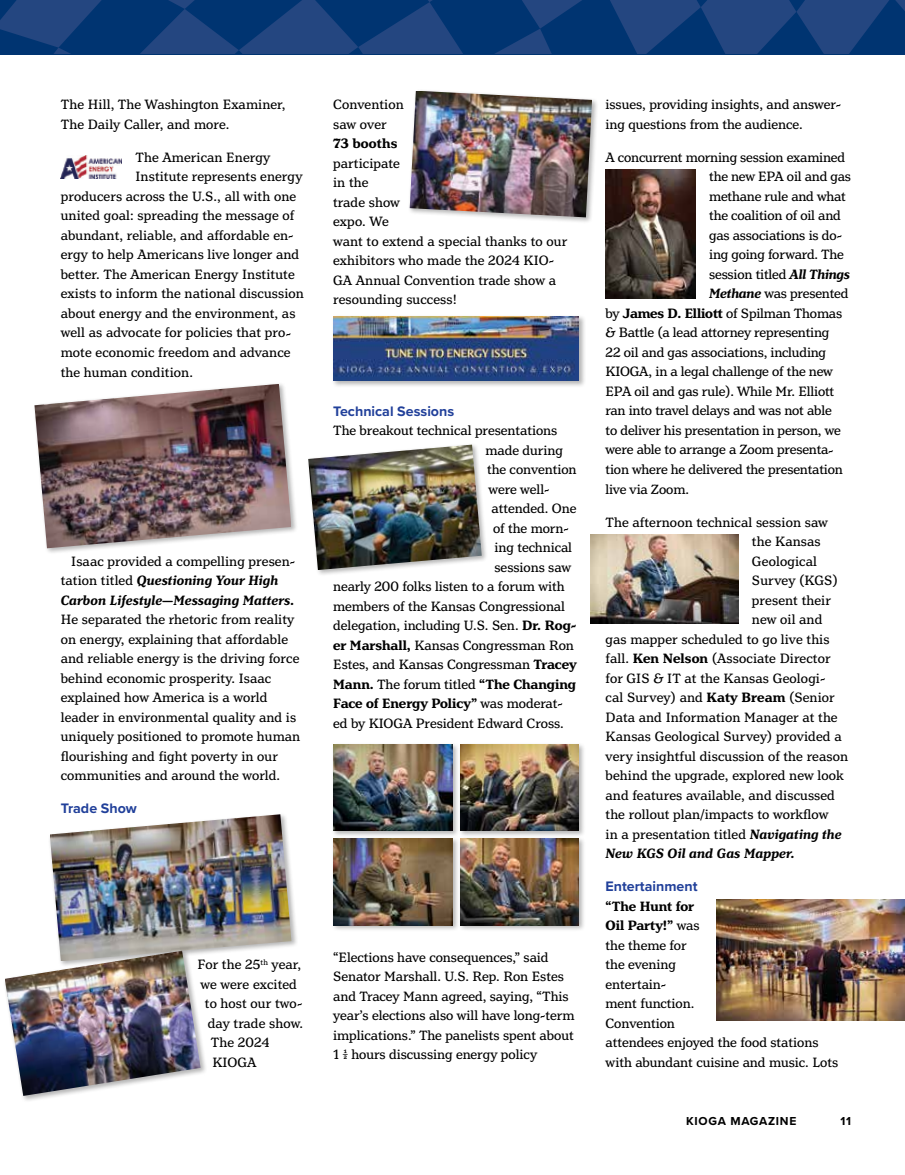
<style>
.page{position:relative;width:905px;height:1175px;background:#fff}
.page>*{position:absolute;margin:0;border:0;box-sizing:border-box;transform-origin:0 0}
.t1{font:14.25px/19.5px "Henriette";letter-spacing:.005em;color:#000}
.t2{font:italic 700 14.25px/19.5px "Henriette";letter-spacing:.01em;color:#000}
.t3{font:700 14.25px "Henriette";letter-spacing:-.005em;color:#000}
.t4{font:700 14.25px "Proxima Nova";color:#21409a}
.t5{font:700 12px "Proxima Nova";letter-spacing:.06em;color:#000}
.s1{font-weight:400;font-style:normal}
.s2{font-weight:700}
.s3{font-weight:400}
.s4{font-weight:700;font-style:italic}
</style>
<div class="page">
<img style="left:61px;top:155px;width:61px;height:24px">
<div style="left:33px;top:382px;width:265px;height:173px;background:#000;opacity:.3"></div>
<img style="left:34px;top:384px;width:257px;height:164px">
<div style="left:48px;top:812px;width:250px;height:156px;background:#000;opacity:.3"></div>
<img style="left:50px;top:814px;width:241px;height:147px">
<div style="left:3px;top:949px;width:204px;height:153px;background:#000;opacity:.3"></div>
<img style="left:5px;top:950px;width:196px;height:145px">
<div style="left:408px;top:89px;width:190px;height:135px;background:#000;opacity:.3"></div>
<img style="left:409px;top:91px;width:183px;height:126px">
<div style="left:331px;top:314px;width:254px;height:74px;background:#000;opacity:.3"></div>
<img style="left:333px;top:316px;width:246px;height:64px">
<div style="left:306px;top:443px;width:182px;height:134px;background:#000;opacity:.3"></div>
<img style="left:308px;top:444px;width:174px;height:126px">
<div style="left:331px;top:742px;width:128px;height:95px;background:#000;opacity:.3"></div>
<img style="left:333px;top:744px;width:119px;height:86px">
<div style="left:458px;top:742px;width:128px;height:95px;background:#000;opacity:.3"></div>
<img style="left:460px;top:744px;width:119px;height:86px">
<div style="left:331px;top:836px;width:128px;height:96px;background:#000;opacity:.3"></div>
<img style="left:333px;top:838px;width:119px;height:87px">
<div style="left:458px;top:836px;width:128px;height:96px;background:#000;opacity:.3"></div>
<img style="left:460px;top:838px;width:119px;height:87px">
<img style="left:605px;top:170px;width:90px;height:128px">
<img style="left:590px;top:534px;width:148px;height:89px">
<img style="left:716px;top:899px;width:188px;height:121px">
<div style="left:0;top:0;width:904px;height:54px;background:#003471"></div>
<svg style="left:495px;top:0;width:87px;height:54px"></svg>
<svg style="left:610px;top:0;width:294px;height:54px"></svg>
<svg style="left:140px;top:0;width:323px;height:54px"></svg>
<svg style="left:0;top:0;width:101px;height:54px"></svg>
<p class="t1" style="left:61px;top:95px;width:226px">The Hill, The Washington Examiner,<br>The Daily Caller, and more.</p>
<p class="t1" style="left:135px;top:148px;width:136px">The American Energy</p>
<p class="t1" style="left:135px;top:167px;width:168px">Institute represents energy</p>
<p class="t1" style="left:61px;top:187px;width:237px">producers across the U.S., all with one</p>
<p class="t1" style="left:61px;top:206px;width:235px">united goal: spreading the message of</p>
<p class="t1" style="left:61px;top:226px;width:234px">abundant, reliable, and affordable en-</p>
<p class="t1" style="left:61px;top:245px;width:240px">ergy to help Americans live longer and</p>
<p class="t1" style="left:61px;top:265px;width:235px">better. The American Energy Institute</p>
<p class="t1" style="left:61px;top:284px;width:244px">exists to inform the national discussion</p>
<p class="t1" style="left:61px;top:304px;width:236px">about energy and the environment, as</p>
<p class="t1" style="left:61px;top:323px;width:232px">well as advocate for policies that pro-</p>
<p class="t1" style="left:61px;top:343px;width:231px">mote economic freedom and advance</p>
<p class="t1" style="left:61px;top:362px;width:134px">the human condition.</p>
<p class="t2" style="left:61px;top:552px;width:236px;text-indent:10px"><span class="s1">Isaac provided a compelling presen&shy;tation titled</span> Questioning Your High<br>Carbon Lifestyle—Messaging Matters.</p>
<p class="t1" style="left:61px;top:610px;width:241px">He separated the rhetoric from reality on energy, explaining that affordable and reliable energy is the driving force behind economic prosperity. Isaac explained how America is a world leader in environmental quality and is uniquely positioned to promote human flourishing and fight poverty in our communities and around the world.</p>
<p class="t4" style="left:61px;top:797px;width:78px">Trade Show</p>
<p class="t1" style="left:197px;top:955px;width:105px">For the 25<sup>th</sup> year,</p>
<p class="t1" style="left:200px;top:974px;width:98px">we were excited</p>
<p class="t1" style="left:205px;top:994px;width:99px">to host our two-</p>
<p class="t1" style="left:208px;top:1013px;width:97px">day trade show.</p>
<p class="t1" style="left:211px;top:1033px;width:60px">The 2024</p>
<p class="t1" style="left:212px;top:1052px;width:46px">KIOGA</p>
<p class="t1" style="left:333px;top:95px;width:72px">Convention saw over</p>
<p class="t3" style="left:333px;top:135px;width:66px">73 booths</p>
<p class="t1" style="left:333px;top:154px;width:236px">participate<br>in the<br>trade show<br>expo. We<br>want to extend a special thanks to our exhibitors who made the 2024 KIO-<br>GA Annual Convention trade show a resounding success!</p>
<p class="t4" style="left:333px;top:400px;width:122px">Technical Sessions</p>
<p class="t1" style="left:333px;top:421px;width:226px">The breakout technical presentations</p>
<p class="t1" style="left:485px;top:440px;width:79px">made during</p>
<p class="t1" style="left:487px;top:460px;width:91px">the convention</p>
<p class="t1" style="left:488px;top:479px;width:63px">were well-</p>
<p class="t1" style="left:491px;top:499px;width:86px">attended. One</p>
<p class="t1" style="left:493px;top:518px;width:77px">of the morn-</p>
<p class="t1" style="left:494px;top:538px;width:79px">ing technical</p>
<p class="t1" style="left:494px;top:557px;width:78px">sessions saw</p>
<p class="t1" style="left:333px;top:577px;width:233px">nearly 200 folks listen to a forum with</p>
<p class="t1" style="left:333px;top:596px;width:233px">members of the Kansas Congressional</p>
<p class="t1" style="left:333px;top:616px;width:245px">delegation, including U.S. Sen. <span class="s2">Dr. Rog-</span></p>
<p class="t1" style="left:333px;top:635px;width:242px"><span class="s2">er Marshall,</span> Kansas Congressman Ron</p>
<p class="t1" style="left:333px;top:655px;width:245px">Estes, and Kansas Congressman <span class="s2">Tracey</span></p>
<p class="t3" style="left:333px;top:675px;width:244px">Mann. <span class="s3">The forum titled</span> “The Changing</p>
<p class="t3" style="left:333px;top:695px;width:231px">Face of Energy Policy” <span class="s3">was moderat-</span></p>
<p class="t1" style="left:333px;top:713px;width:232px">ed by KIOGA President Edward Cross.</p>
<p class="t1" style="left:333px;top:947px;width:243px">“Elections have consequences,” said Senator Marshall. U.S. Rep. Ron Estes and Tracey Mann agreed, saying, “This year’s elections also will have long-term implications.” The panelists spent about 1 ½ hours discussing energy policy</p>
<p class="t1" style="left:605px;top:95px;width:237px">issues, providing insights, and answer&shy;ing questions from the audience.</p>
<p class="t1" style="left:605px;top:148px;width:241px">A concurrent morning session examined</p>
<p class="t1" style="left:709px;top:167px;width:143px">the new EPA oil and gas</p>
<p class="t1" style="left:709px;top:187px;width:138px">methane rule and what</p>
<p class="t1" style="left:709px;top:206px;width:133px">the coalition of oil and</p>
<p class="t1" style="left:709px;top:226px;width:134px">gas associations is do-</p>
<p class="t1" style="left:709px;top:245px;width:136px">ing going forward. The</p>
<p class="t1" style="left:709px;top:265px;width:142px">session titled <span class="s4">All Things</span></p>
<p class="t1" style="left:709px;top:284px;width:141px"><span class="s4">Methane</span> was presented</p>
<p class="t1" style="left:605px;top:304px;width:238px">by <span class="s2">James D. Elliott</span> of Spilman Thomas</p>
<p class="t1" style="left:605px;top:323px;width:225px">&amp; Battle (a lead attorney representing</p>
<p class="t1" style="left:605px;top:343px;width:222px">22 oil and gas associations, including</p>
<p class="t1" style="left:605px;top:362px;width:229px">KIOGA, in a legal challenge of the new</p>
<p class="t1" style="left:605px;top:382px;width:230px">EPA oil and gas rule). While Mr. Elliott</p>
<p class="t1" style="left:605px;top:401px;width:228px">ran into travel delays and was not able</p>
<p class="t1" style="left:605px;top:421px;width:237px">to deliver his presentation in person, we</p>
<p class="t1" style="left:605px;top:440px;width:229px">were able to arrange a Zoom presenta-</p>
<p class="t1" style="left:605px;top:460px;width:239px">tion where he delivered the presentation</p>
<p class="t1" style="left:605px;top:479px;width:85px">live via Zoom.</p>
<p class="t1" style="left:605px;top:512px;width:224px">The afternoon technical session saw</p>
<p class="t1" style="left:752px;top:532px;width:70px">the Kansas</p>
<p class="t1" style="left:752px;top:551px;width:66px">Geological</p>
<p class="t1" style="left:752px;top:571px;width:87px">Survey (KGS)</p>
<p class="t1" style="left:752px;top:590px;width:80px">present their</p>
<p class="t1" style="left:752px;top:610px;width:72px">new oil and</p>
<p class="t1" style="left:605px;top:629px;width:225px">gas mapper scheduled to go live this</p>
<p class="t1" style="left:605px;top:649px;width:226px">fall. <span class="s2">Ken Nelson</span> (Associate Director</p>
<p class="t1" style="left:605px;top:668px;width:221px">for GIS &amp; IT at the Kansas Geologi-</p>
<p class="t1" style="left:605px;top:688px;width:231px">cal Survey) and <span class="s2">Katy Bream</span> (Senior</p>
<p class="t1" style="left:605px;top:707px;width:233px">Data and Information Manager at the</p>
<p class="t1" style="left:605px;top:727px;width:237px">Kansas Geological Survey) provided a</p>
<p class="t1" style="left:605px;top:746px;width:244px">very insightful discussion of the reason</p>
<p class="t1" style="left:605px;top:766px;width:240px">behind the upgrade, explored new look</p>
<p class="t1" style="left:605px;top:785px;width:231px">and features available, and discussed</p>
<p class="t1" style="left:605px;top:805px;width:224px">the rollout plan/impacts to workflow</p>
<p class="t1" style="left:605px;top:824px;width:238px">in a presentation titled <span class="s4">Navigating the</span></p>
<p class="t2" style="left:605px;top:844px;width:191px">New KGS Oil and Gas Mapper.</p>
<p class="t4" style="left:605px;top:875px;width:93px">Entertainment</p>
<p class="t1" style="left:605px;top:896px;width:234px"><span class="s2">“The Hunt for<br>Oil Party!”</span> was<br>the theme for<br>the evening<br>entertain-<br>ment function.<br>Convention<br>attendees enjoyed the food stations with abundant cuisine and music. Lots</p>
<p class="t5" style="left:686px;top:1112px;width:112px">KIOGA MAGAZINE</p>
<p class="t5" style="left:840px;top:1112px;width:12px">11</p>
</div>
